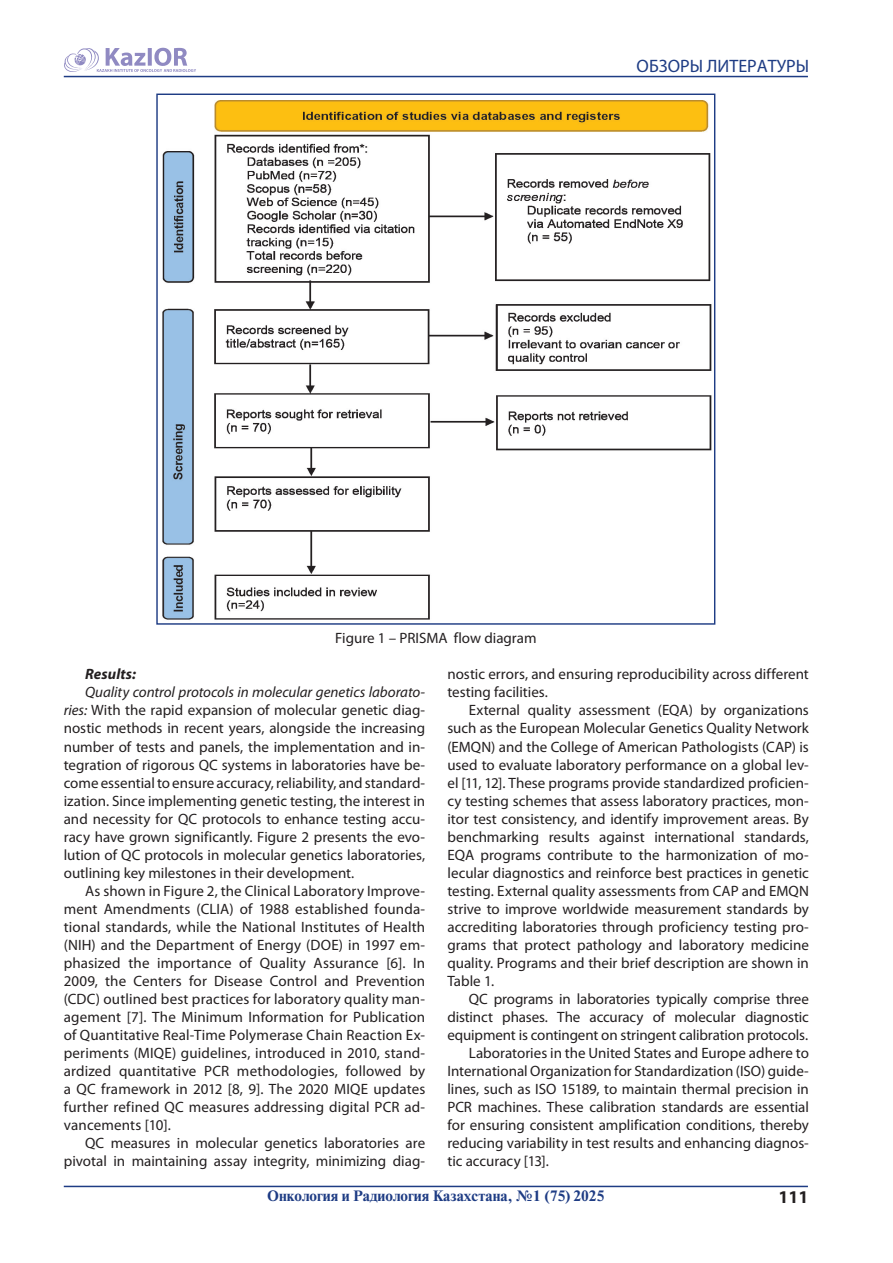
<style>
.page{position:relative;width:893px;height:1263px;background:#fff}
.page>*{position:absolute;margin:0;border:0;box-sizing:border-box;transform-origin:0 0}
.t1{font:18px "K Myriad Pro";color:#1e3c84}
.t2{font:700 18px "K Myriad Pro";color:#231f20}
._5_текст_анг{font:15px/18px "K Myriad Pro";color:#231f20;text-align:justify}
.t3{font:700 15px "DS Times";color:#1e3c84}
._8_рис_анг{font:15px "K Myriad Pro";color:#231f20}
._5_текст_анг-2{font:italic 700 15px "K Myriad Pro";letter-spacing:.005em;color:#231f20}
.s1{font-style:italic}
</style>
<div class="page">
<hr style="left:64px;top:76px;width:744px;height:1px;background:#1e3c84">
<hr style="left:64px;top:1186px;width:744px;height:1px;background:#1e3c84">
<svg style="left:64px;top:47px;width:132px;height:25px"></svg>
<img style="left:162px;top:100px;width:550px;height:520px">
<p class="t1" style="left:637px;top:56px;width:174px">ОБЗОРЫ ЛИТЕРАТУРЫ</p>
<p class="_8_рис_анг" style="left:335px;top:629px;width:203px">Figure 1 – PRISMA flow diagram</p>
<p class="_5_текст_анг-2" style="left:85px;top:666px;width:52px">Results:</p>
<p class="_5_текст_анг" style="left:64px;top:684px;width:363px;text-indent:21px"><span class="s1">Quality control protocols in molecular genetics laborato&shy;ries:</span> With the rapid expansion of molecular genetic diag&shy;nostic methods in recent years, alongside the increasing number of tests and panels, the implementation and in&shy;tegration of rigorous QC systems in laboratories have be&shy;come essential to ensure accuracy, reliability, and standard&shy;ization. Since implementing genetic testing, the interest in and necessity for QC protocols to enhance testing accu&shy;racy have grown significantly. Figure 2 presents the evo&shy;lution of QC protocols in molecular genetics laboratories, outlining key milestones in their development.</p>
<p class="_5_текст_анг" style="left:64px;top:882px;width:363px;text-indent:21px">As shown in Figure 2, the Clinical Laboratory Improve&shy;ment Amendments (CLIA) of 1988 established founda&shy;tional standards, while the National Institutes of Health (NIH) and the Department of Energy (DOE) in 1997 em&shy;phasized the importance of Quality Assurance [6]. In 2009, the Centers for Disease Control and Prevention (CDC) outlined best practices for laboratory quality man&shy;agement [7]. The Minimum Information for Publication of Quantitative Real-Time Polymerase Chain Reaction Ex&shy;periments (MIQE) guidelines, introduced in 2010, stand&shy;ardized quantitative PCR methodologies, followed by a QC framework in 2012 [8, 9]. The 2020 MIQE updates further refined QC measures addressing digital PCR ad&shy;vancements [10].</p>
<p class="_5_текст_анг" style="left:64px;top:1134px;width:363px;text-align:right">QC measures in molecular genetics laboratories are pivotal in maintaining assay integrity, minimizing diag-</p>
<p class="_5_текст_анг" style="left:447px;top:666px;width:363px">nostic errors, and ensuring reproducibility across different testing facilities.</p>
<p class="_5_текст_анг" style="left:447px;top:702px;width:363px;text-indent:21px">External quality assessment (EQA) by organizations such as the European Molecular Genetics Quality Network (EMQN) and the College of American Pathologists (CAP) is used to evaluate laboratory performance on a global lev&shy;el [11, 12]. These programs provide standardized proficien&shy;cy testing schemes that assess laboratory practices, mon&shy;itor test consistency, and identify improvement areas. By benchmarking results against international standards, EQA programs contribute to the harmonization of mo&shy;lecular diagnostics and reinforce best practices in genetic testing. External quality assessments from CAP and EMQN strive to improve worldwide measurement standards by accrediting laboratories through proficiency testing pro&shy;grams that protect pathology and laboratory medicine quality. Programs and their brief description are shown in Table 1.</p>
<p class="_5_текст_анг" style="left:447px;top:990px;width:363px;text-indent:21px">QC programs in laboratories typically comprise three distinct phases. The accuracy of molecular diagnostic equipment is contingent on stringent calibration protocols.</p>
<p class="_5_текст_анг" style="left:447px;top:1044px;width:363px;text-indent:21px">Laboratories in the United States and Europe adhere to International Organization for Standardization (ISO) guide&shy;lines, such as ISO 15189, to maintain thermal precision in PCR machines. These calibration standards are essential for ensuring consistent amplification conditions, thereby reducing variability in test results and enhancing diagnos&shy;tic accuracy [13].</p>
<p class="t3" style="left:267px;top:1188px;width:339px">Онкология и Радиология Казахстана, №1 (75) 2025</p>
<p class="t2" style="left:778px;top:1187px;width:31px">111</p>
</div>
